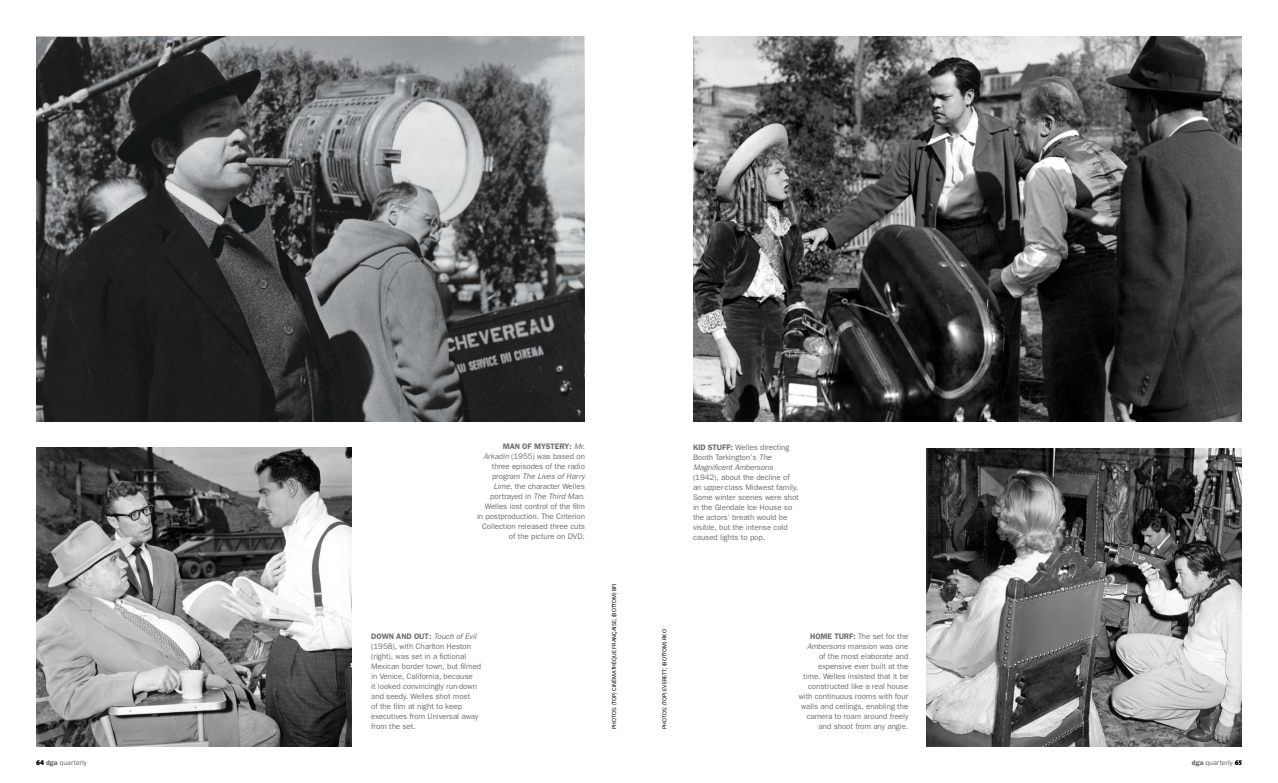
<style>
.page{position:relative;width:1278px;height:783px;background:#fff}
.page>*{position:absolute;margin:0;border:0;box-sizing:border-box;transform-origin:0 0}
.t1{font:8px/10px "Franklin Gothic";letter-spacing:-.01em;color:#6d6e71}
.t2{font:7px "Franklin Gothic";color:#616463}
.t3{font:5.5px "Vectora LH";color:#000}
.s1{font-weight:600}
.s2{font-style:italic}
.s3{font-family:"The Mix Black Caps";color:#000}
</style>
<div class="page">
<img style="left:693px;top:36px;width:549px;height:386px">
<img style="left:36px;top:36px;width:549px;height:386px">
<img style="left:36px;top:448px;width:315px;height:299px">
<img style="left:926px;top:448px;width:316px;height:299px">
<p class="t1" style="left:477px;top:442px;width:109px;text-align:right"><span class="s1">MAN OF MYSTERY:</span> <span class="s2">Mr.<br>Arkadin</span> (1955) was based on three episodes of the radio program <span class="s2">The Lives of Harry<br>Lime</span>, the character Welles portrayed in <span class="s2">The Third Man</span>.<br>Welles lost control of the film in postproduction. The Criterion<br>Collection released three cuts of the picture on DVD.</p>
<p class="t1" style="left:371px;top:632px;width:111px"><span class="s1">DOWN AND OUT:</span> <span class="s2">Touch of Evil </span>(1958), with Charlton Heston (right), was set in a fictional<br>Mexican border town, but filmed in Venice, California, because<br>it looked convincingly run-down and seedy. Welles shot most<br>of the film at night to keep executives from Universal away from the set.</p>
<p class="t3" style="left:612px;top:729px;width:147px;rotate:-90deg">PHOTOS: (TOP) CINÉMATHÈQUE FRANÇAISE; (BOTTOM) BFI</p>
<p class="t1" style="left:693px;top:443px;width:98px"><span class="s1">KID STUFF:</span> Welles directing<br>Booth Tarkington’s <span class="s2">The<br>Magnificent Ambersons</span></p>
<p class="t1" style="left:693px;top:473px;width:107px">(1942), about the decline of an upper-class Midwest family.<br>Some winter scenes were shot in the Glendale Ice House so the actors’ breath would be visible, but the intense cold caused lights to pop.</p>
<p class="t3" style="left:662px;top:729px;width:101px;rotate:-90deg">PHOTOS: (TOP) EVERETT; (BOTTOM) RKO</p>
<p class="t1" style="left:799px;top:632px;width:111px;text-align:right"><span class="s1">HOME TURF:</span> The set for the<br><span class="s2">Ambersons</span> mansion was one of the most elaborate and expensive ever built at the time. Welles insisted that it be constructed like a real house with continuous rooms with four walls and ceilings, enabling the camera to roam around freely and shoot from any angle.</p>
<p class="t2" style="left:36px;top:760px;width:52px"><span class="s3">64</span> <span class="s1">dga</span> quarterly</p>
<p class="t2" style="left:1192px;top:760px;width:52px"><span class="s1">dga</span> quarterly <span class="s3">65</span></p>
</div>
